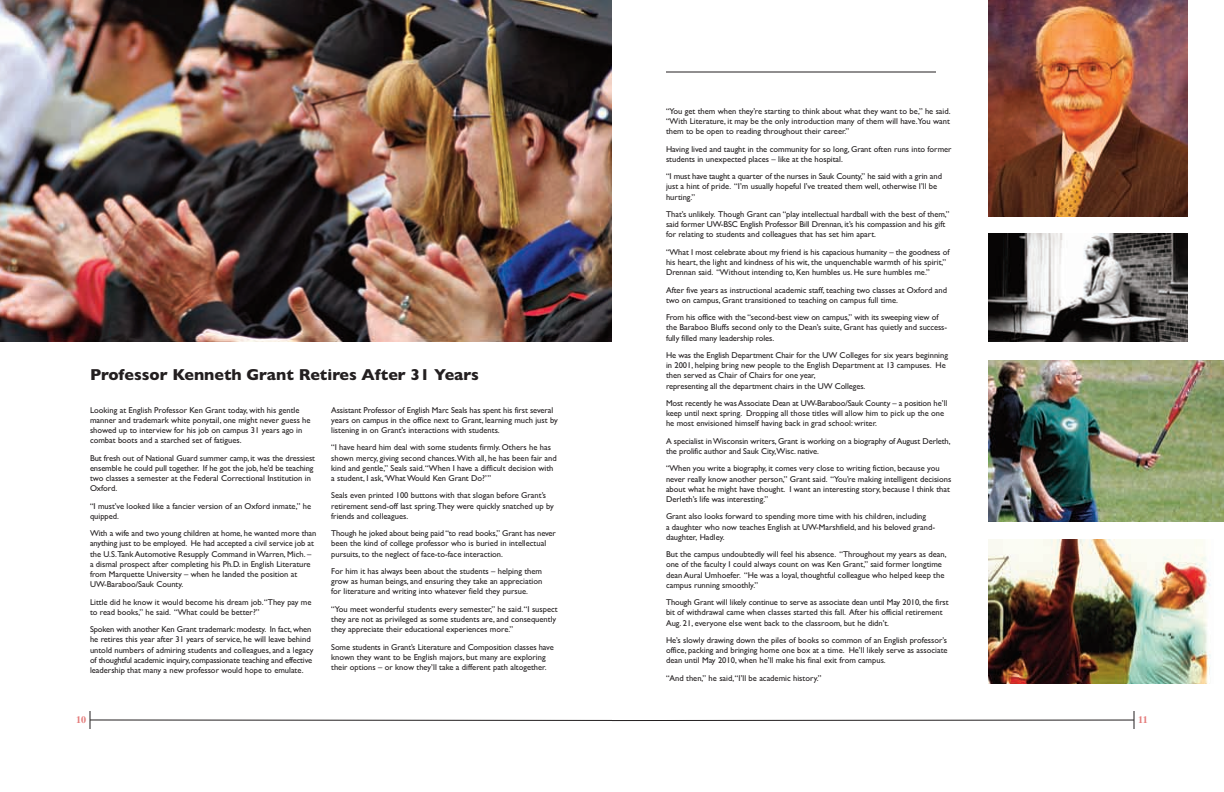
<style>
.page{position:relative;width:1224px;height:792px;background:#fff}
.page>*{position:absolute;margin:0;border:0;box-sizing:border-box;transform-origin:0 0}
.t1{font:700 16px "Gill Sans";color:#231f20}
.t2{font:700 10px "Times";color:#e47c7b}
.t3{font:8.5px/10.2px "Gill Sans";color:#231f20}
</style>
<div class="page">
<hr style="left:666px;top:72px;width:270px;height:1px;background:#231f20">
<svg style="left:89px;top:711px;width:1046px;height:18px"></svg>
<img style="left:0;top:0;width:612px;height:342px">
<img style="left:988px;top:540px;width:223px;height:144px">
<img style="left:988px;top:0;width:200px;height:217px">
<img style="left:988px;top:234px;width:200px;height:108px">
<img style="left:988px;top:360px;width:236px;height:162px">
<h1 class="t1" style="left:90px;top:365px;width:390px">Professor Kenneth Grant Retires After 31 Years</h1>
<p class="t3" style="left:90px;top:405px;width:222px">Looking at English Professor Ken Grant today, with his gentle manner and trademark white ponytail, one might never guess he showed up to interview for his job on campus 31 years ago in combat boots and a starched set of fatigues.</p>
<p class="t3" style="left:90px;top:453px;width:227px">But fresh out of National Guard summer camp, it was the dressiest ensemble he could pull together. If he got the job, he’d be teaching two classes a semester at the Federal Correctional Institution in Oxford.</p>
<p class="t3" style="left:90px;top:501px;width:223px">“I must’ve looked like a fancier version of an Oxford inmate,” he quipped.</p>
<p class="t3" style="left:90px;top:528px;width:228px">With a wife and two young children at home, he wanted more than anything just to be employed. He had accepted a civil service job at the U.S.Tank Automotive Resupply Command in Warren, Mich. – a dismal prospect after completing his Ph.D. in English Literature from Marquette University – when he landed the position at UW-Baraboo/Sauk County.</p>
<p class="t3" style="left:90px;top:597px;width:223px">Little did he know it would become his dream job.“They pay me to read books,” he said. “What could be better?”</p>
<p class="t3" style="left:90px;top:624px;width:225px">Spoken with another Ken Grant trademark: modesty. In fact, when he retires this year after 31 years of service, he will leave behind untold numbers of admiring students and colleagues, and a legacy of thoughtful academic inquiry, compassionate teaching and effective leadership that many a new professor would hope to emulate.</p>
<p class="t3" style="left:331px;top:405px;width:228px">Assistant Professor of English Marc Seals has spent his first several years on campus in the office next to Grant, learning much just by listening in on Grant’s interactions with students.</p>
<p class="t3" style="left:331px;top:442px;width:227px">“I have heard him deal with some students firmly. Others he has shown mercy, giving second chances.With all, he has been fair and kind and gentle,” Seals said.“When I have a difficult decision with a student, I ask,‘What Would Ken Grant Do?’”</p>
<p class="t3" style="left:331px;top:490px;width:224px">Seals even printed 100 buttons with that slogan before Grant’s retirement send-off last spring.They were quickly snatched up by friends and colleagues.</p>
<p class="t3" style="left:331px;top:528px;width:226px">Though he joked about being paid “to read books,” Grant has never been the kind of college professor who is buried in intellectual pursuits, to the neglect of face-to-face interaction.</p>
<p class="t3" style="left:331px;top:566px;width:213px;text-align:justify">For him it has always been about the students – helping them grow as human beings, and ensuring they take an appreciation for literature and writing into whatever field they pursue.</p>
<p class="t3" style="left:331px;top:604px;width:228px">“You meet wonderful students every semester,” he said.“I suspect they are not as privileged as some students are, and consequently they appreciate their educational experiences more.”</p>
<p class="t3" style="left:331px;top:642px;width:224px">Some students in Grant’s Literature and Composition classes have known they want to be English majors, but many are exploring their options – or know they’ll take a different path altogether.</p>
<p class="t2" style="left:76px;top:713px;width:11px">10</p>
<p class="t3" style="left:666px;top:106px;width:286px;text-align:justify">“You get them when they’re starting to think about what they want to be,” he said. “With Literature, it may be the only introduction many of them will have.You want them to be open to reading throughout their career.”</p>
<p class="t3" style="left:666px;top:144px;width:287px">Having lived and taught in the community for so long, Grant often runs into former students in unexpected places – like at the hospital.</p>
<p class="t3" style="left:666px;top:171px;width:278px">“I must have taught a quarter of the nurses in Sauk County,” he said with a grin and just a hint of pride. “I’m usually hopeful I’ve treated them well, otherwise I’ll be hurting.”</p>
<p class="t3" style="left:666px;top:209px;width:285px">That’s unlikely. Though Grant can “play intellectual hardball with the best of them,” said former UW-BSC English Professor Bill Drennan, it’s his compassion and his gift for relating to students and colleagues that has set him apart.</p>
<p class="t3" style="left:666px;top:247px;width:285px">“What I most celebrate about my friend is his capacious humanity – the goodness of his heart, the light and kindness of his wit, the unquenchable warmth of his spirit,”<br>Drennan said. “Without intending to, Ken humbles us. He sure humbles me.”</p>
<p class="t3" style="left:666px;top:285px;width:283px">After five years as instructional academic staff, teaching two classes at Oxford and two on campus, Grant transitioned to teaching on campus full time.</p>
<p class="t3" style="left:666px;top:312px;width:283px">From his office with the “second-best view on campus,” with its sweeping view of the Baraboo Bluffs second only to the Dean’s suite, Grant has quietly and success&shy;fully filled many leadership roles.</p>
<p class="t3" style="left:666px;top:350px;width:284px">He was the English Department Chair for the UW Colleges for six years beginning in 2001, helping bring new people to the English Department at 13 campuses. He then served as Chair of Chairs for one year,<br>representing all the department chairs in the UW Colleges.</p>
<p class="t3" style="left:666px;top:398px;width:283px">Most recently he was Associate Dean at UW-Baraboo/Sauk County – a position he’ll keep until next spring. Dropping all those titles will allow him to pick up the one he most envisioned himself having back in grad school: writer.</p>
<p class="t3" style="left:666px;top:436px;width:286px">A specialist inWisconsin writers, Grant is working on a biography of August Derleth, the prolific author and Sauk City,Wisc. native.</p>
<p class="t3" style="left:666px;top:463px;width:287px">“When you write a biography, it comes very close to writing fiction, because you never really know another person,” Grant said. “You’re making intelligent decisions about what he might have thought. I want an interesting story, because I think that Derleth’s life was interesting.”</p>
<p class="t3" style="left:666px;top:511px;width:271px">Grant also looks forward to spending more time with his children, including<br>a daughter who now teaches English at UW-Marshfield, and his beloved grand&shy;daughter, Hadley.</p>
<p class="t3" style="left:666px;top:549px;width:282px">But the campus undoubtedly will feel his absence. “Throughout my years as dean, one of the faculty I could always count on was Ken Grant,” said former longtime dean Aural Umhoefer. “He was a loyal, thoughtful colleague who helped keep the campus running smoothly.”</p>
<p class="t3" style="left:666px;top:597px;width:284px">Though Grant will likely continue to serve as associate dean until May 2010, the first bit of withdrawal came when classes started this fall. After his official retirement<br>Aug. 21, everyone else went back to the classroom, but he didn’t.</p>
<p class="t3" style="left:666px;top:635px;width:283px;text-align:justify">He’s slowly drawing down the piles of books so common of an English professor’s office, packing and bringing home one box at a time. He’ll likely serve as associate dean until May 2010, when he’ll make his final exit from campus.</p>
<p class="t3" style="left:666px;top:673px;width:157px">“And then,” he said,“I’ll be academic history.”</p>
<p class="t2" style="left:1138px;top:713px;width:11px">11</p>
</div>
